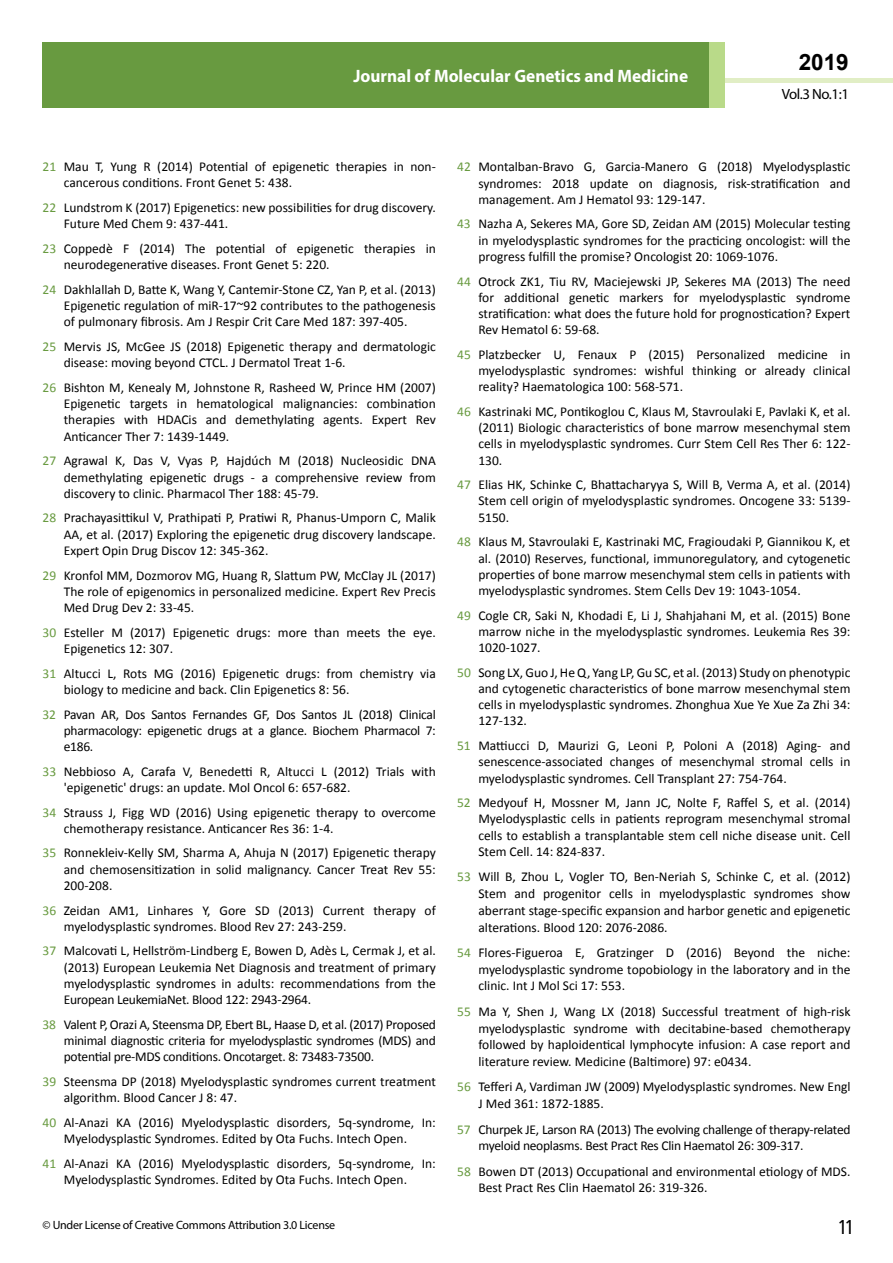
<style>
.page{position:relative;width:893px;height:1263px;background:#fff}
.page>*{position:absolute;margin:0;border:0;box-sizing:border-box;transform-origin:0 0}
.t1{font:25.5px "Tunga";color:#000}
.t2{font:700 22.5px "Arial";color:#000}
.t3{font:700 18px "Myriad Pro";color:#fff;scale:.96 1}
.t4{font:14.85px "Myriad Pro";color:#000}
.t5{font:13.5px/16.2px "Calibri";color:#000;text-align:justify}
.t6{font:13.5px/16.8px "Calibri";letter-spacing:-.02em;color:#000}
.t7{font:12px "Myriad Pro";letter-spacing:-.02em;color:#000}
.s1{color:#689a40}
</style>
<div class="page">
<div style="left:43px;top:42px;width:666px;height:66px;background:#689a40"></div>
<div style="left:709px;top:42px;width:16px;height:66px;background:#b9da89"></div>
<hr style="left:725px;top:78px;width:168px;height:4px;background:#e1eec5">
<h3 class="t3" style="left:353px;top:64px;width:350px">Journal of Molecular Genetics and Medicine</h3>
<h3 class="t3" style="left:585px;top:74px;width:128px">ISSN 1698-9465</h3>
<h2 class="t2" style="left:799px;top:47px;width:52px">2019</h2>
<p class="t4" style="left:782px;top:84px;width:69px">Vol.3 No.1:1</p>
<p class="t5" style="left:64px;top:159px;width:374px;text-indent:-21px"><span class="s1">21</span> Mau T, Yung R (2014) Potential of epigenetic therapies in non&shy;cancerous conditions. Front Genet 5: 438.</p>
<p class="t5" style="left:64px;top:200px;width:374px;text-indent:-21px"><span class="s1">22</span> Lundstrom K (2017) Epigenetics: new possibilities for drug discovery.<br>Future Med Chem 9: 437-441.</p>
<p class="t5" style="left:64px;top:241px;width:374px;text-indent:-21px"><span class="s1">23</span> Coppedè F (2014) The potential of epigenetic therapies in neurodegenerative diseases. Front Genet 5: 220.</p>
<p class="t5" style="left:64px;top:281px;width:374px;text-indent:-21px"><span class="s1">24</span> Dakhlallah D, Batte K, Wang Y, Cantemir-Stone CZ, Yan P, et al. (2013)<br>Epigenetic regulation of miR-17~92 contributes to the pathogenesis of pulmonary fibrosis. Am J Respir Crit Care Med 187: 397-405.</p>
<p class="t5" style="left:64px;top:339px;width:374px;text-indent:-21px"><span class="s1">25</span> Mervis JS, McGee JS (2018) Epigenetic therapy and dermatologic disease: moving beyond CTCL. J Dermatol Treat 1-6.</p>
<p class="t5" style="left:64px;top:379px;width:374px;text-indent:-21px"><span class="s1">26</span> Bishton M, Kenealy M, Johnstone R, Rasheed W, Prince HM (2007)<br>Epigenetic targets in hematological malignancies: combination therapies with HDACis and demethylating agents. Expert Rev Anticancer Ther 7: 1439-1449.</p>
<p class="t5" style="left:64px;top:453px;width:374px;text-indent:-21px"><span class="s1">27</span> Agrawal K, Das V, Vyas P, Hajdúch M (2018) Nucleosidic DNA demethylating epigenetic drugs - a comprehensive review from discovery to clinic. Pharmacol Ther 188: 45-79.</p>
<p class="t5" style="left:64px;top:510px;width:374px;text-indent:-21px"><span class="s1">28</span> Prachayasittikul V, Prathipati P, Pratiwi R, Phanus-Umporn C, Malik AA, et al. (2017) Exploring the epigenetic drug discovery landscape.<br>Expert Opin Drug Discov 12: 345-362.</p>
<p class="t5" style="left:64px;top:567px;width:374px;text-indent:-21px"><span class="s1">29</span> Kronfol MM, Dozmorov MG, Huang R, Slattum PW, McClay JL (2017)<br>The role of epigenomics in personalized medicine. Expert Rev Precis Med Drug Dev 2: 33-45.</p>
<p class="t5" style="left:64px;top:624px;width:374px;text-indent:-21px"><span class="s1">30</span> Esteller M (2017) Epigenetic drugs: more than meets the eye.<br>Epigenetics 12: 307.</p>
<p class="t5" style="left:64px;top:665px;width:374px;text-indent:-21px"><span class="s1">31</span> Altucci L, Rots MG (2016) Epigenetic drugs: from chemistry via biology to medicine and back. Clin Epigenetics 8: 56.</p>
<p class="t5" style="left:64px;top:706px;width:374px;text-indent:-21px"><span class="s1">32</span> Pavan AR, Dos Santos Fernandes GF, Dos Santos JL (2018) Clinical pharmacology: epigenetic drugs at a glance. Biochem Pharmacol 7: e186.</p>
<p class="t5" style="left:64px;top:763px;width:374px;text-indent:-21px"><span class="s1">33</span> Nebbioso A, Carafa V, Benedetti R, Altucci L (2012) Trials with 'epigenetic' drugs: an update. Mol Oncol 6: 657-682.</p>
<p class="t5" style="left:64px;top:804px;width:374px;text-indent:-21px"><span class="s1">34</span> Strauss J, Figg WD (2016) Using epigenetic therapy to overcome chemotherapy resistance. Anticancer Res 36: 1-4.</p>
<p class="t5" style="left:64px;top:845px;width:374px;text-indent:-21px"><span class="s1">35</span> Ronnekleiv-Kelly SM, Sharma A, Ahuja N (2017) Epigenetic therapy and chemosensitization in solid malignancy. Cancer Treat Rev 55:<br>200-208.</p>
<p class="t5" style="left:64px;top:902px;width:374px;text-indent:-21px"><span class="s1">36</span> Zeidan AM1, Linhares Y, Gore SD (2013) Current therapy of myelodysplastic syndromes. Blood Rev 27: 243-259.</p>
<p class="t5" style="left:64px;top:943px;width:374px;text-indent:-21px"><span class="s1">37</span> Malcovati L, Hellström-Lindberg E, Bowen D, Adès L, Cermak J, et al. (2013) European Leukemia Net Diagnosis and treatment of primary myelodysplastic syndromes in adults: recommendations from the European LeukemiaNet. Blood 122: 2943-2964.</p>
<p class="t5" style="left:64px;top:1016px;width:374px;text-indent:-21px"><span class="s1">38</span> Valent P, Orazi A, Steensma DP, Ebert BL, Haase D, et al. (2017) Proposed minimal diagnostic criteria for myelodysplastic syndromes (MDS) and potential pre-MDS conditions. Oncotarget. 8: 73483-73500.</p>
<p class="t5" style="left:64px;top:1073px;width:374px;text-indent:-21px"><span class="s1">39</span> Steensma DP (2018) Myelodysplastic syndromes current treatment algorithm. Blood Cancer J 8: 47.</p>
<p class="t5" style="left:43px;top:1114px;width:395px;text-align:center"><span class="s1">40</span> Al-Anazi KA (2016) Myelodysplastic disorders, 5q-syndrome, In:<br>Myelodysplastic Syndromes. Edited by Ota Fuchs. Intech Open.</p>
<p class="t5" style="left:43px;top:1155px;width:395px;text-align:center"><span class="s1">41</span> Al-Anazi KA (2016) Myelodysplastic disorders, 5q-syndrome, In:<br>Myelodysplastic Syndromes. Edited by Ota Fuchs. Intech Open.</p>
<p class="t7" style="left:43px;top:1218px;width:294px">© Under License of Creative Commons Attribution 3.0 License</p>
<p class="t5" style="left:478px;top:159px;width:374px;text-indent:-21px"><span class="s1">42</span> Montalban-Bravo G, Garcia-Manero G (2018) Myelodysplastic syndromes: 2018 update on diagnosis, risk-stratification and management. Am J Hematol 93: 129-147.</p>
<p class="t5" style="left:478px;top:216px;width:374px;text-indent:-21px"><span class="s1">43</span> Nazha A, Sekeres MA, Gore SD, Zeidan AM (2015) Molecular testing in myelodysplastic syndromes for the practicing oncologist: will the progress fulfill the promise? Oncologist 20: 1069-1076.</p>
<p class="t5" style="left:478px;top:273px;width:374px;text-indent:-21px"><span class="s1">44</span> Otrock ZK1, Tiu RV, Maciejewski JP, Sekeres MA (2013) The need for additional genetic markers for myelodysplastic syndrome stratification: what does the future hold for prognostication? Expert Rev Hematol 6: 59-68.</p>
<p class="t5" style="left:478px;top:346px;width:374px;text-indent:-21px"><span class="s1">45</span> Platzbecker U, Fenaux P (2015) Personalized medicine in myelodysplastic syndromes: wishful thinking or already clinical reality? Haematologica 100: 568-571.</p>
<p class="t5" style="left:478px;top:403px;width:374px;text-indent:-21px"><span class="s1">46</span> Kastrinaki MC, Pontikoglou C, Klaus M, Stavroulaki E, Pavlaki K, et al. (2011) Biologic characteristics of bone marrow mesenchymal stem cells in myelodysplastic syndromes. Curr Stem Cell Res Ther 6: 122- 130.</p>
<p class="t5" style="left:478px;top:477px;width:374px;text-indent:-21px"><span class="s1">47</span> Elias HK, Schinke C, Bhattacharyya S, Will B, Verma A, et al. (2014)<br>Stem cell origin of myelodysplastic syndromes. Oncogene 33: 5139- 5150.</p>
<p class="t5" style="left:478px;top:534px;width:374px;text-indent:-21px"><span class="s1">48</span> Klaus M, Stavroulaki E, Kastrinaki MC, Fragioudaki P, Giannikou K, et al. (2010) Reserves, functional, immunoregulatory, and cytogenetic properties of bone marrow mesenchymal stem cells in patients with myelodysplastic syndromes. Stem Cells Dev 19: 1043-1054.</p>
<p class="t5" style="left:478px;top:607px;width:374px;text-indent:-21px"><span class="s1">49</span> Cogle CR, Saki N, Khodadi E, Li J, Shahjahani M, et al. (2015) Bone marrow niche in the myelodysplastic syndromes. Leukemia Res 39:<br>1020-1027.</p>
<p class="t5" style="left:478px;top:664px;width:374px;text-indent:-21px"><span class="s1">50</span> Song LX, Guo J, He Q, Yang LP, Gu SC, et al. (2013) Study on phenotypic and cytogenetic characteristics of bone marrow mesenchymal stem cells in myelodysplastic syndromes. Zhonghua Xue Ye Xue Za Zhi 34:<br>127-132.</p>
<p class="t5" style="left:478px;top:738px;width:374px;text-indent:-21px"><span class="s1">51</span> Mattiucci D, Maurizi G, Leoni P, Poloni A (2018) Aging- and senescence-associated changes of mesenchymal stromal cells in myelodysplastic syndromes. Cell Transplant 27: 754-764.</p>
<p class="t5" style="left:478px;top:795px;width:374px;text-indent:-21px"><span class="s1">52</span> Medyouf H, Mossner M, Jann JC, Nolte F, Raffel S, et al. (2014)<br>Myelodysplastic cells in patients reprogram mesenchymal stromal cells to establish a transplantable stem cell niche disease unit. Cell Stem Cell. 14: 824-837.</p>
<p class="t5" style="left:478px;top:868px;width:374px;line-height:16.8px;text-indent:-21px"><span class="s1">53</span> Will B, Zhou L, Vogler TO, Ben-Neriah S, Schinke C, et al. (2012)<br>Stem and progenitor cells in myelodysplastic syndromes show aberrant stage-specific expansion and harbor genetic and epigenetic alterations. Blood 120: 2076-2086.</p>
<p class="t5" style="left:478px;top:944px;width:374px;line-height:16.8px;text-indent:-21px"><span class="s1">54</span> Flores-Figueroa E, Gratzinger D (2016) Beyond the niche: myelodysplastic syndrome topobiology in the laboratory and in the clinic. Int J Mol Sci 17: 553.</p>
<p class="t5" style="left:478px;top:1003px;width:374px;line-height:16.8px;text-indent:-21px"><span class="s1">55</span> Ma Y, Shen J, Wang LX (2018) Successful treatment of high-risk myelodysplastic syndrome with decitabine-based chemotherapy followed by haploidentical lymphocyte infusion: A case report and literature review. Medicine (Baltimore) 97: e0434.</p>
<p class="t5" style="left:478px;top:1078px;width:374px;line-height:16.8px;text-indent:-21px"><span class="s1">56</span> Tefferi A, Vardiman JW (2009) Myelodysplastic syndromes. New Engl<br>J Med 361: 1872-1885.</p>
<p class="t6" style="left:478px;top:1121px;width:374px;text-indent:-21px"><span class="s1">57</span> Churpek JE, Larson RA (2013) The evolving challenge of therapy-related myeloid neoplasms. Best Pract Res Clin Haematol 26: 309-317.</p>
<p class="t5" style="left:478px;top:1163px;width:374px;line-height:16.8px;text-indent:-21px"><span class="s1">58</span> Bowen DT (2013) Occupational and environmental etiology of MDS.<br>Best Pract Res Clin Haematol 26: 319-326.</p>
<h1 class="t1" style="left:839px;top:1210px;width:16px">11</h1>
</div>
